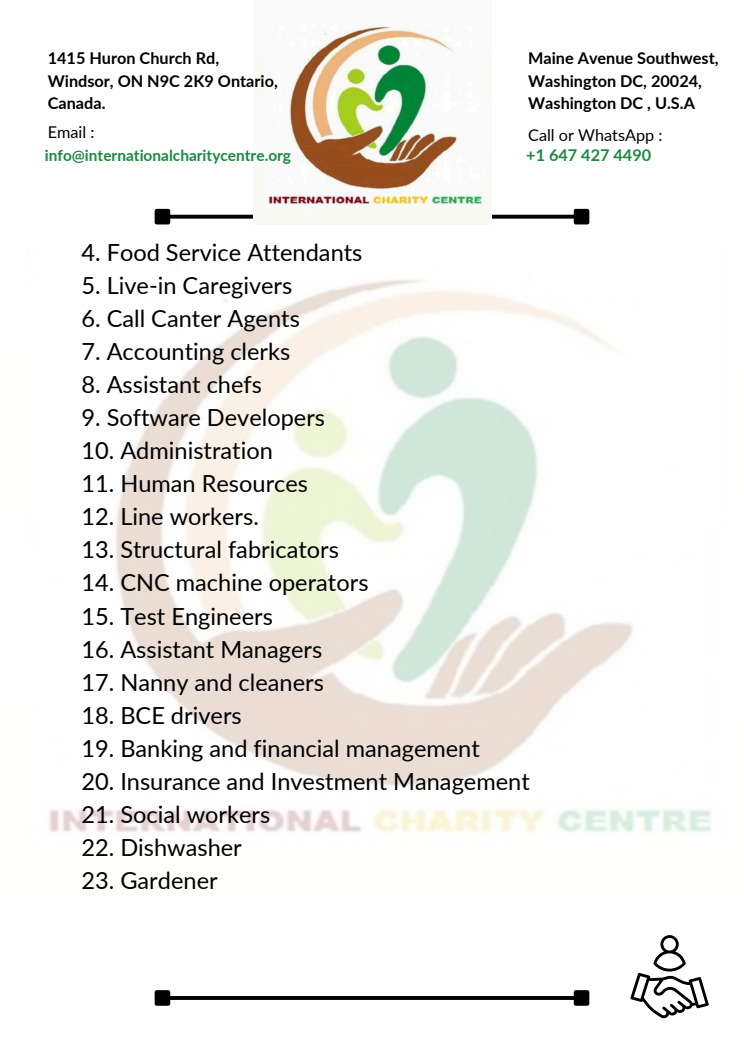
<style>
.page{position:relative;width:744px;height:1053px;background:#fff}
.page>*{position:absolute;margin:0;border:0;box-sizing:border-box;transform-origin:0 0}
.t1{font:23.56px "Lato";color:#000}
.t2{font:700 16.24px/22.5px "Lato";color:#000}
.t3{font:16.24px "Lato";color:#000}
.t4{font:700 16.24px "Lato";color:#1c8942}
.t5{font:700 15.44px "Lato";color:#1c8942}
</style>
<div class="page">
<img style="left:49px;top:208px;width:663px;height:625px">
<svg style="left:170px;top:995px;width:404px;height:4px;fill:#020202"></svg>
<div style="left:157px;top:992px;width:11px;height:11px;background:#000"></div>
<div style="left:155px;top:990px;width:15px;height:15px;border:4px solid #000"></div>
<div style="left:576px;top:992px;width:11px;height:11px;background:#000"></div>
<div style="left:574px;top:990px;width:15px;height:15px;border:4px solid #000"></div>
<svg style="left:630px;top:935px;width:79px;height:83px"></svg>
<svg style="left:170px;top:215px;width:404px;height:4px"></svg>
<div style="left:157px;top:211px;width:11px;height:11px;background:#000"></div>
<div style="left:155px;top:209px;width:15px;height:15px;border:4px solid #000"></div>
<div style="left:576px;top:211px;width:11px;height:11px;background:#000"></div>
<div style="left:574px;top:209px;width:15px;height:15px;border:4px solid #000"></div>
<img style="left:254px;top:25px;width:237px;height:200px">
<h2 class="t2" style="left:48px;top:47px;width:232px">1415 Huron Church Rd,<br>Windsor, ON N9C 2K9 Ontario,<br>Canada.</h2>
<h2 class="t2" style="left:528px;top:47px;width:192px">Maine Avenue Southwest,<br>Washington DC, 20024,<br>Washington DC , U.S.A</h2>
<p class="t5" style="left:45px;top:145px;width:248px">info@internationalcharitycentre.org</p>
<p class="t4" style="left:526px;top:145px;width:126px">+1 647 427 4490</p>
<h2 class="t3" style="left:48px;top:122px;width:48px">Email :</h2>
<h2 class="t3" style="left:528px;top:125px;width:136px">Call or WhatsApp :</h2>
<p class="t1" style="left:81px;top:238px;width:283px">4. Food Service Attendants</p>
<p class="t1" style="left:81px;top:271px;width:213px">5. Live-in Caregivers</p>
<p class="t1" style="left:81px;top:304px;width:220px">6. Call Canter Agents</p>
<p class="t1" style="left:81px;top:337px;width:210px">7. Accounting clerks</p>
<p class="t1" style="left:81px;top:370px;width:182px">8. Assistant chefs</p>
<p class="t1" style="left:81px;top:403px;width:245px">9. Software Developers</p>
<p class="t1" style="left:81px;top:436px;width:193px">10. Administration</p>
<p class="t1" style="left:81px;top:469px;width:228px">11. Human Resources</p>
<p class="t1" style="left:81px;top:502px;width:179px">12. Line workers.</p>
<p class="t1" style="left:81px;top:535px;width:259px">13. Structural fabricators</p>
<p class="t1" style="left:81px;top:568px;width:289px">14. CNC machine operators</p>
<p class="t1" style="left:81px;top:601px;width:193px">15. Test Engineers</p>
<p class="t1" style="left:81px;top:634px;width:242px">16. Assistant Managers</p>
<p class="t1" style="left:81px;top:667px;width:244px">17. Nanny and cleaners</p>
<p class="t1" style="left:81px;top:700px;width:162px">18. BCE drivers</p>
<p class="t1" style="left:81px;top:733px;width:400px">19. Banking and financial management</p>
<p class="t1" style="left:81px;top:766px;width:450px">20. Insurance and Investment Management</p>
<p class="t1" style="left:81px;top:799px;width:190px">21. Social workers</p>
<p class="t1" style="left:81px;top:832px;width:162px">22. Dishwasher</p>
<p class="t1" style="left:81px;top:865px;width:138px">23. Gardener</p>
</div>
